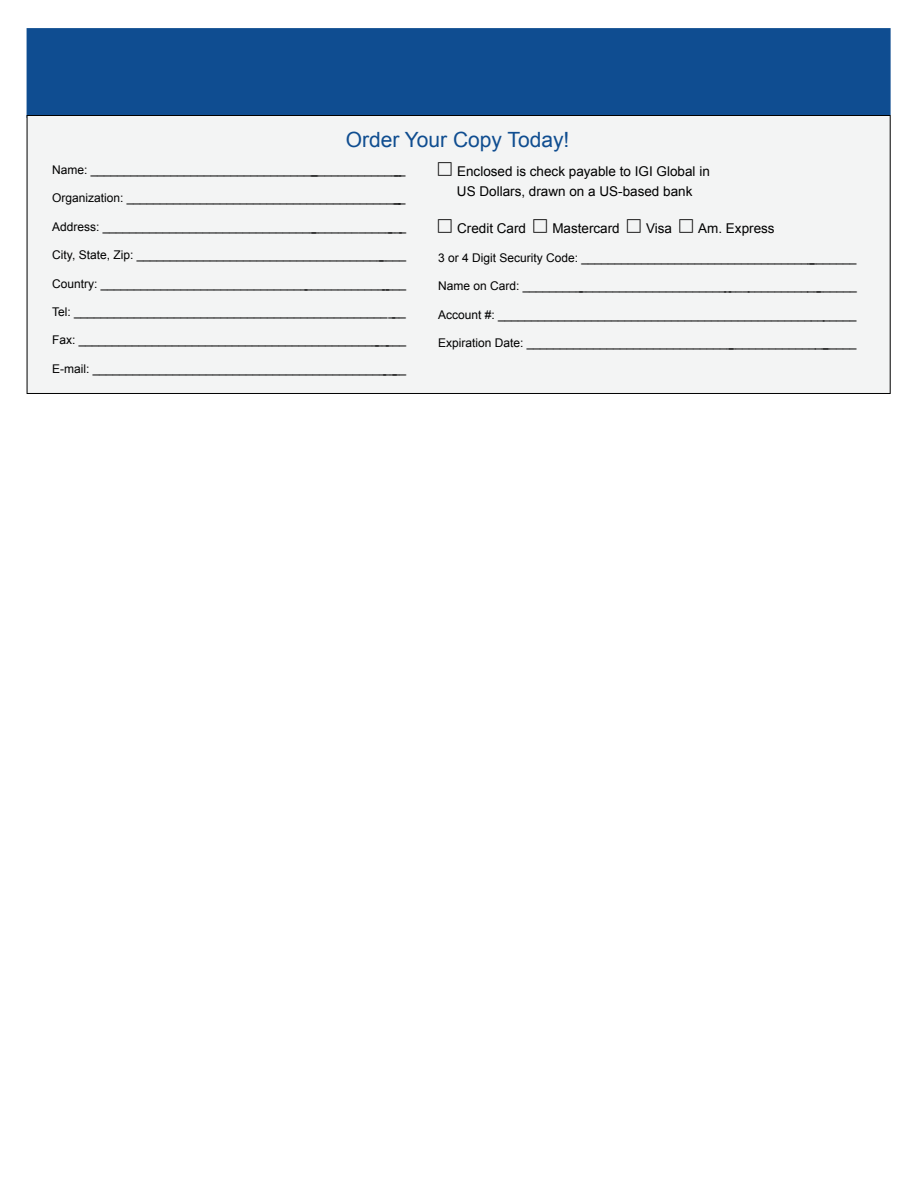
<style>
.page{position:relative;width:918px;height:1188px;background:#fff}
.page>*{position:absolute;margin:0;border:0;box-sizing:border-box;transform-origin:0 0}
.t1{font:21px "Arial";color:#0f4d90}
.t2{font:13.5px/19.5px "Arial";color:#000}
.t3{font:12px "Arial";color:#000}
</style>
<div class="page">
<div style="left:27px;top:28px;width:864px;height:87px;background:#0f4d91"></div>
<div style="left:27px;top:116px;width:863px;height:277px;background:#f3f4f4"></div>
<h1 class="t1" style="left:346px;top:126px;width:225px">Order Your Copy Today!</h1>
<p class="t3" style="left:52px;top:162px;width:355px">Name: ________________________________________________</p>
<p class="t3" style="left:52px;top:190px;width:355px">Organization: __________________________________________</p>
<p class="t3" style="left:52px;top:218px;width:356px">Address: _______________________________________________</p>
<p class="t3" style="left:52px;top:247px;width:355px">City, State, Zip: _________________________________________</p>
<p class="t3" style="left:52px;top:275px;width:355px">Country: _______________________________________________</p>
<p class="t3" style="left:52px;top:304px;width:355px">Tel: __________________________________________________</p>
<p class="t3" style="left:52px;top:332px;width:355px">Fax: __________________________________________________</p>
<p class="t3" style="left:52px;top:361px;width:355px">E-mail: ________________________________________________</p>
<p class="t2" style="left:457px;top:162px;width:254px">Enclosed is check payable to IGI Global in<br>US Dollars, drawn on a US-based bank</p>
<p class="t2" style="left:457px;top:219px;width:70px">Credit Card</p>
<p class="t2" style="left:552px;top:219px;width:69px">Mastercard</p>
<p class="t2" style="left:646px;top:219px;width:28px">Visa</p>
<p class="t2" style="left:698px;top:219px;width:78px">Am. Express</p>
<p class="t3" style="left:438px;top:250px;width:420px">3 or 4 Digit Security Code: __________________________________________</p>
<p class="t3" style="left:438px;top:278px;width:420px">Name on Card: ____________________________________________________</p>
<p class="t3" style="left:438px;top:307px;width:420px">Account #: ______________________________________________________</p>
<p class="t3" style="left:438px;top:335px;width:420px">Expiration Date: ______________________________________________ _____</p>
</div>
